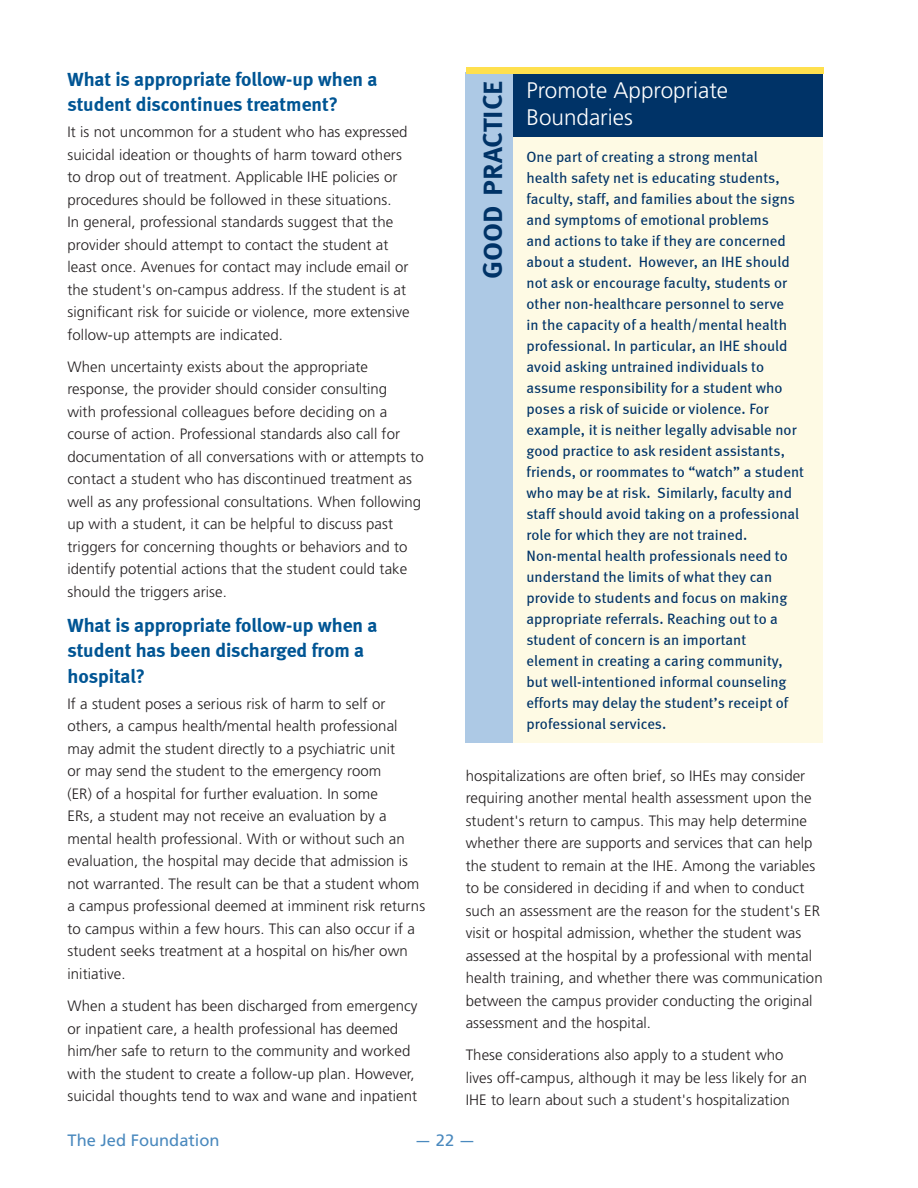
<style>
.page{position:relative;width:918px;height:1188px;background:#fff}
.page>*{position:absolute;margin:0;border:0;box-sizing:border-box;transform-origin:0 0}
.t1{font:27.3px "Meta Bold Caps";color:#003367}
.Body_1{font:300 22.5px/27px "Frutiger LT Std";color:#fff}
.Subhead{font:19.5px/25.5px "Meta Bold LF";color:#005594}
.t2{font:16.5px "Frutiger LT Std";color:#4a89be}
.t3{font:16.5px "Frutiger LT Std";color:#4a89be;scale:3 1}
.Body_1-2{font:300 15px/22.5px "Frutiger LT Std";letter-spacing:.005em;color:#231f20}
.Call_out_text{font:15px/21px "Meta Book LF";letter-spacing:.005em;color:#003367}
.Body_end_interior{font:300 15px/22.5px "Frutiger LT Std";letter-spacing:.005em;color:#231f20}
</style>
<div class="page">
<div style="left:472px;top:72px;width:352px;height:670px;background:#fefae4"></div>
<div style="left:472px;top:72px;width:352px;height:65px;background:#003367"></div>
<div style="left:466px;top:72px;width:47px;height:670px;background:#adc9e5"></div>
<div style="left:466px;top:68px;width:358px;height:6px;background:#ffe04e"></div>
<p class="Subhead" style="left:68px;top:66px;width:312px">What is appropriate follow-up when a student discontinues treatment?</p>
<p class="Body_1-2" style="left:68px;top:121px;width:344px">It is not uncommon for a student who has expressed suicidal ideation or thoughts of harm toward others to drop out of treatment. Applicable IHE policies or procedures should be followed in these situations.<br>In general, professional standards suggest that the provider should attempt to contact the student at least once. Avenues for contact may include email or the student's on-campus address. If the student is at significant risk for suicide or violence, more extensive follow-up attempts are indicated.</p>
<p class="Body_end_interior" style="left:68px;top:356px;width:358px">When uncertainty exists about the appropriate response, the provider should consider consulting<br>with professional colleagues before deciding on a course of action. Professional standards also call for documentation of all conversations with or attempts to contact a student who has discontinued treatment as well as any professional consultations. When following up with a student, it can be helpful to discuss past triggers for concerning thoughts or behaviors and to identify potential actions that the student could take should the triggers arise.</p>
<p class="Subhead" style="left:68px;top:612px;width:312px">What is appropriate follow-up when a student has been discharged from a hospital?</p>
<p class="Body_1-2" style="left:68px;top:693px;width:359px">If a student poses a serious risk of harm to self or others, a campus health/mental health professional may admit the student directly to a psychiatric unit<br>or may send the student to the emergency room<br>(ER) of a hospital for further evaluation. In some<br>ERs, a student may not receive an evaluation by a mental health professional. With or without such an evaluation, the hospital may decide that admission is not warranted. The result can be that a student whom a campus professional deemed at imminent risk returns to campus within a few hours. This can also occur if a student seeks treatment at a hospital on his/her own initiative.</p>
<p class="Body_1-2" style="left:68px;top:995px;width:352px">When a student has been discharged from emergency or inpatient care, a health professional has deemed him/her safe to return to the community and worked with the student to create a follow-up plan. However, suicidal thoughts tend to wax and wane and inpatient</p>
<p class="t1" style="left:476px;top:279px;width:200px;rotate:-90deg">good practice</p>
<p class="Body_1" style="left:526px;top:77px;width:203px">Promote Appropriate<br>Boundaries</p>
<p class="Call_out_text" style="left:526px;top:146px;width:279px">One part of creating a strong mental<br>health safety net is educating students, faculty, staff, and families about the signs and symptoms of emotional problems<br>and actions to take if they are concerned about a student. However, an IHE should not ask or encourage faculty, students or other non-healthcare personnel to serve<br>in the capacity of a health/mental health professional. In particular, an IHE should avoid asking untrained individuals to assume responsibility for a student who poses a risk of suicide or violence. For example, it is neither legally advisable nor good practice to ask resident assistants, friends, or roommates to “watch” a student who may be at risk. Similarly, faculty and staff should avoid taking on a professional role for which they are not trained.<br>Non-mental health professionals need to understand the limits of what they can provide to students and focus on making appropriate referrals. Reaching out to a student of concern is an important<br>element in creating a caring community, but well-intentioned informal counseling efforts may delay the student’s receipt of professional services.</p>
<p class="Body_1-2" style="left:466px;top:765px;width:358px">hospitalizations are often brief, so IHEs may consider requiring another mental health assessment upon the student's return to campus. This may help determine whether there are supports and services that can help the student to remain at the IHE. Among the variables to be considered in deciding if and when to conduct such an assessment are the reason for the student's ER visit or hospital admission, whether the student was assessed at the hospital by a professional with mental health training, and whether there was communication between the campus provider conducting the original assessment and the hospital.</p>
<p class="Body_end_interior" style="left:466px;top:1044px;width:343px">These considerations also apply to a student who lives off-campus, although it may be less likely for an<br>IHE to learn about such a student's hospitalization</p>
<p class="t2" style="left:68px;top:1131px;width:154px">The Jed Foundation</p>
<p class="t3" style="left:415px;top:1131px;width:22px">- 22 -</p>
</div>
